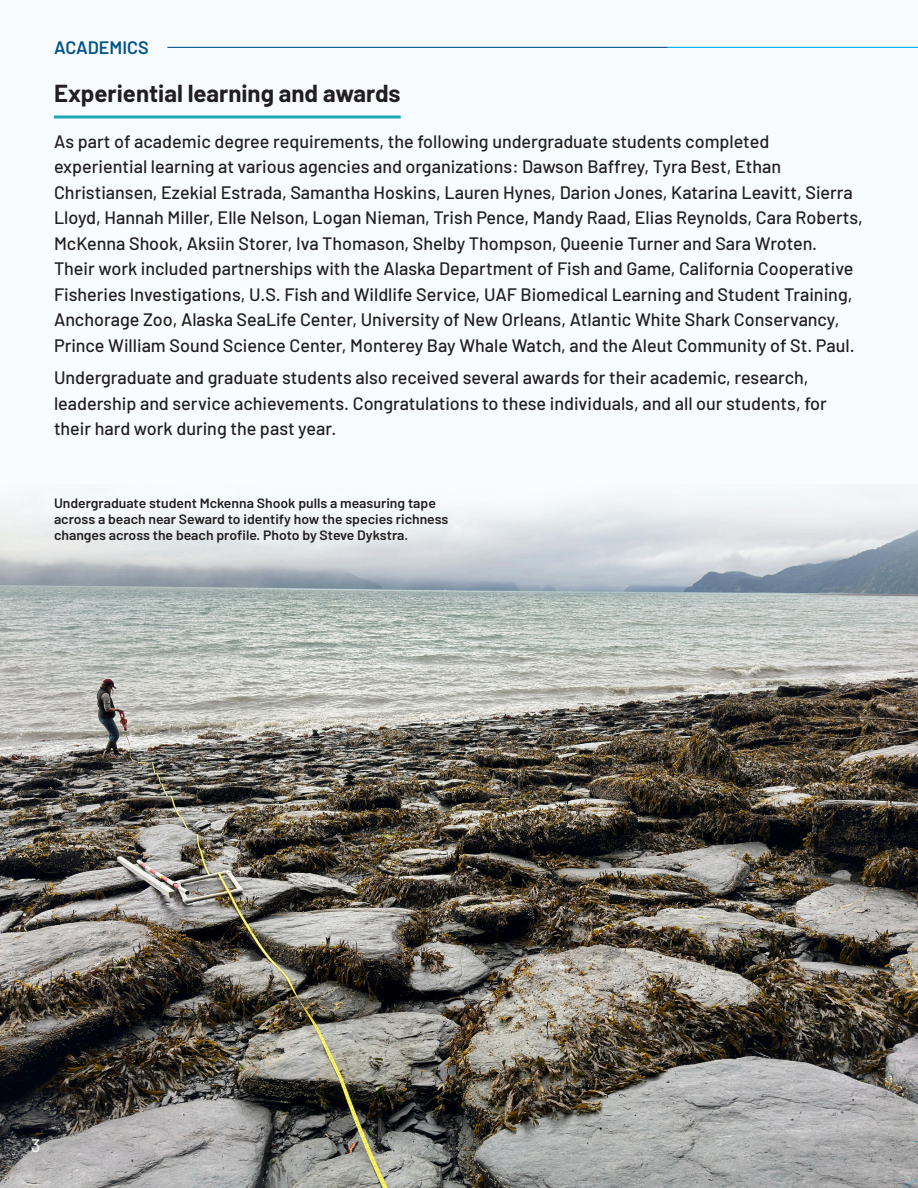
<style>
.page{position:relative;width:918px;height:1188px;background:#f8fcfe}
.page>*{position:absolute;margin:0;border:0;box-sizing:border-box;transform-origin:0 0}
.subtitle_ruled{font:700 24px "Barlow";color:#231f20}
.Copy{font:500 18px/25.5px "Barlow";color:#231f20}
.t1{font:600 18px "Barlow";color:#00548b}
.page_numbers{font:18px "Barlow";color:#fff}
.photo_caption{font:600 13.5px/16.2px "Barlow";color:#231f20;scale:1.04 1}
</style>
<div class="page">
<img style="left:0;top:504px;width:918px;height:684px">
<img style="left:802px;top:688px;width:116px;height:500px">
<hr style="left:54px;top:116px;width:347px;height:3px;background:#1ca6b6">
<hr style="left:167px;top:47px;width:501px;height:1px;background:#00548b">
<hr style="left:668px;top:47px;width:250px;height:1px;background:#00aeef">
<p class="t1" style="left:54px;top:34px;width:96px">ACADEMICS</p>
<p class="subtitle_ruled" style="left:54px;top:76px;width:348px">Experiential learning and awards</p>
<p class="Copy" style="left:54px;top:127px;width:811px">As part of academic degree requirements, the following undergraduate students completed experiential learning at various agencies and organizations: Dawson Baffrey, Tyra Best, Ethan Christiansen, Ezekial Estrada, Samantha Hoskins, Lauren Hynes, Darion Jones, Katarina Leavitt, Sierra Lloyd, Hannah Miller, Elle Nelson, Logan Nieman, Trish Pence, Mandy Raad, Elias Reynolds, Cara Roberts, McKenna Shook, Aksiin Storer, Iva Thomason, Shelby Thompson, Queenie Turner and Sara Wroten.<br>Their work included partnerships with the Alaska Department of Fish and Game, California Cooperative Fisheries Investigations, U.S. Fish and Wildlife Service, UAF Biomedical Learning and Student Training, Anchorage Zoo, Alaska SeaLife Center, University of New Orleans, Atlantic White Shark Conservancy, Prince William Sound Science Center, Monterey Bay Whale Watch, and the Aleut Community of St. Paul.</p>
<p class="Copy" style="left:54px;top:363px;width:774px">Undergraduate and graduate students also received several awards for their academic, research, leadership and service achievements. Congratulations to these individuals, and all our students, for their hard work during the past year.</p>
<p class="photo_caption" style="left:54px;top:494px;width:381px">Undergraduate student Mckenna Shook pulls a measuring tape across a beach near Seward to identify how the species richness changes across the beach profile. Photo by Steve Dykstra.</p>
<p class="photo_caption" style="left:54px;top:497px;width:381px">across a beach near Seward to identify how the species richness changes across the beach profile. Photo by Steve Dykstra.</p>
<p class="page_numbers" style="left:31px;top:1132px;width:11px">3</p>
</div>
